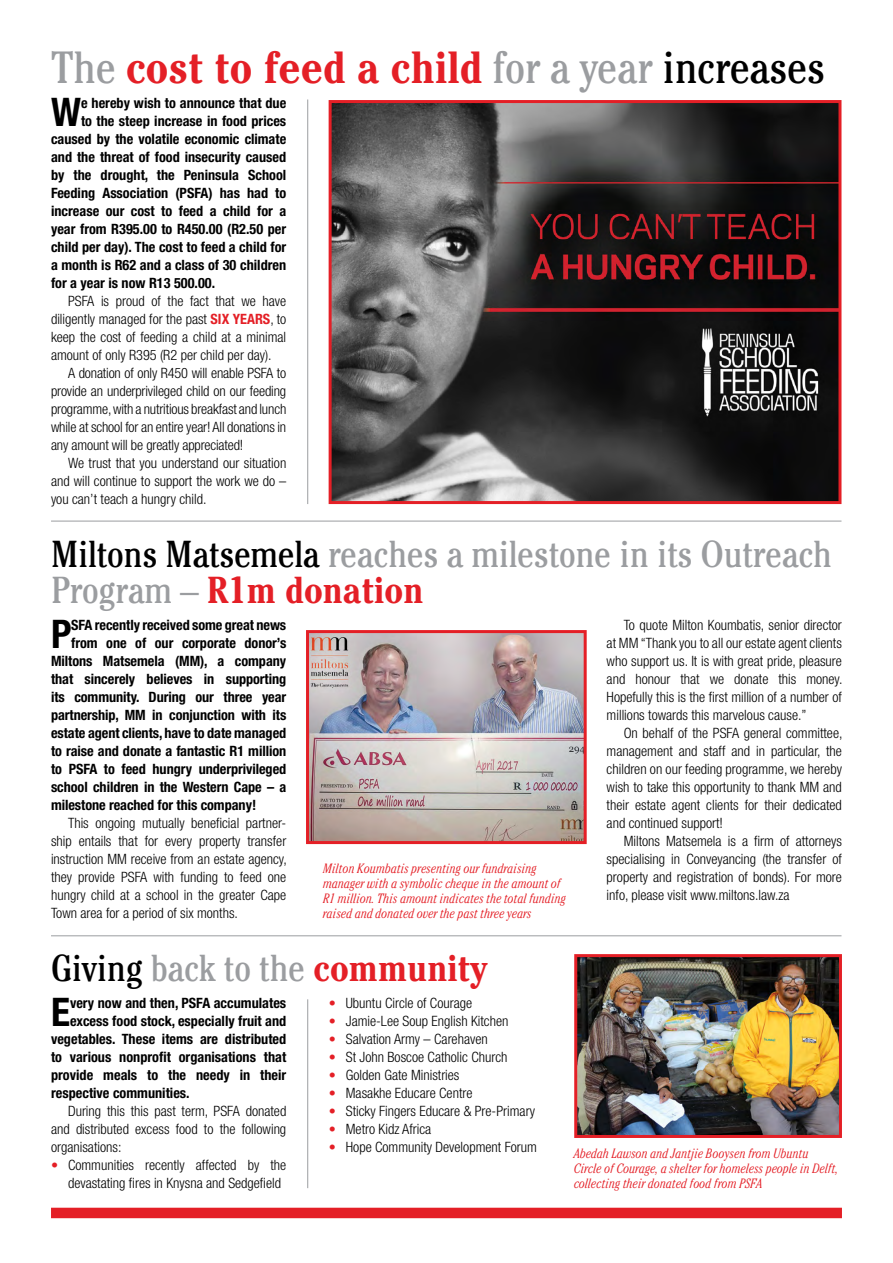
<style>
.page{position:relative;width:893px;height:1263px;background:#fff}
.page>*{position:absolute;margin:0;border:0;box-sizing:border-box;transform-origin:0 0}
.t1{font:700 condensed 45px "Cheltenham Std";color:#e41f26}
.t2{font:700 condensed 39.45px "Helvetica Neue LT Std";color:#000}
.t3{font:condensed 37.5px/36px "Cheltenham Std";color:#9b9da0}
.t4{font:300 condensed 14.25px/18px "Helvetica Neue LT Std";color:#000;text-align:justify}
.t5{font:700 condensed 14.25px "Helvetica Neue LT Std";color:#000}
.t6{font:italic 300 condensed 13.5px/15px "Cheltenham Std";color:#e41f26}
.s1{font-weight:400;color:#9b9da0}
.s2{font-weight:400;color:#000}
.s3{font-weight:700;color:#e41f26}
.s4{color:#000}
.s5{font-family:"Cheltenham Std";font-weight:700;color:#e41f26}
</style>
<div class="page">
<div style="left:51px;top:1208px;width:791px;height:10px;background:#e41f26"></div>
<hr style="left:307px;top:99px;width:1px;height:405px;background:#9b9da0">
<hr style="left:307px;top:999px;width:1px;height:189px;background:#9b9da0">
<img style="left:310px;top:634px;width:273px;height:206px">
<div style="left:306px;top:630px;width:281px;height:214px;border:3px solid #e41f26"></div>
<img style="left:578px;top:958px;width:260px;height:176px">
<div style="left:574px;top:954px;width:268px;height:184px;border:3px solid #e41f26"></div>
<hr style="left:51px;top:521px;width:790px;height:1px;background:#9b9da0">
<hr style="left:51px;top:935px;width:790px;height:1px;background:#9b9da0">
<img style="left:333px;top:104px;width:504px;height:396px">
<div style="left:329px;top:100px;width:512px;height:404px;border:3px solid #e41f26"></div>
<h1 class="t1" style="left:51px;top:40px;width:775px"><span class="s1">The</span> cost to feed a child <span class="s1">for a year</span> <span class="s2">increases</span></h1>
<h2 class="t2" style="left:51px;top:88px;width:31px">W</h2>
<p class="t5" style="left:81px;top:94px;width:207px">e hereby wish to announce that due</p>
<p class="t5" style="left:81px;top:112px;width:207px">to the steep increase in food prices</p>
<p class="t5" style="left:51px;top:130px;width:237px">caused by the volatile economic climate</p>
<p class="t5" style="left:51px;top:148px;width:237px">and the threat of food insecurity caused</p>
<p class="t5" style="left:51px;top:166px;width:237px">by the drought, the Peninsula School</p>
<p class="t5" style="left:51px;top:184px;width:237px">Feeding Association (PSFA) has had to</p>
<p class="t5" style="left:51px;top:202px;width:237px">increase our cost to feed a child for a</p>
<p class="t5" style="left:51px;top:220px;width:237px">year from R395.00 to R450.00 (R2.50 per</p>
<p class="t5" style="left:51px;top:238px;width:237px">child per day). The cost to feed a child for</p>
<p class="t5" style="left:51px;top:256px;width:237px">a month is R62 and a class of 30 children</p>
<p class="t5" style="left:51px;top:274px;width:166px">for a year is now R13 500.00.</p>
<p class="t4" style="left:51px;top:292px;width:237px;text-indent:17px">PSFA is proud of the fact that we have diligently managed for the past <span class="s3">SIX YEARS</span>, to keep the cost of feeding a child at a minimal amount of only R395 (R2 per child per day).</p>
<p class="t4" style="left:51px;top:364px;width:237px;text-indent:17px">A donation of only R450 will enable PSFA to provide an underprivileged child on our feeding programme, with a nutritious breakfast and lunch while at school for an entire year! All donations in any amount will be greatly appreciated!</p>
<p class="t4" style="left:51px;top:454px;width:237px;text-indent:17px">We trust that you understand our situation and will continue to support the work we do – you can’t teach a hungry child.</p>
<h3 class="t3" style="left:51px;top:535px;width:782px"><span class="s4">Miltons Matsemela</span> reaches a milestone in its Outreach<br>Program – <span class="s3">R1m donation</span></h3>
<h2 class="t2" style="left:51px;top:610px;width:22px">P</h2>
<p class="t5" style="left:71px;top:616px;width:216px">SFA recently received some great news</p>
<p class="t4" style="left:607px;top:616px;width:237px;text-indent:17px">To quote Milton Koumbatis, senior director at MM “Thank you to all our estate agent clients who support us. It is with great pride, pleasure and honour that we donate this money.<br>Hopefully this is the first million of a number of millions towards this marvelous cause.”</p>
<p class="t4" style="left:607px;top:724px;width:237px;text-indent:17px">On behalf of the PSFA general committee, management and staff and in particular, the children on our feeding programme, we hereby wish to take this opportunity to thank MM and their estate agent clients for their dedicated and continued support!</p>
<p class="t4" style="left:607px;top:832px;width:237px;text-indent:17px">Miltons Matsemela is a firm of attorneys specialising in Conveyancing (the transfer of property and registration of bonds). For more info, please visit www.miltons.law.za</p>
<p class="t5" style="left:71px;top:634px;width:217px">from one of our corporate donor’s</p>
<p class="t5" style="left:51px;top:652px;width:237px">Miltons Matsemela (MM), a company</p>
<p class="t5" style="left:51px;top:670px;width:237px">that sincerely believes in supporting</p>
<p class="t5" style="left:51px;top:688px;width:237px">its community. During our three year</p>
<p class="t5" style="left:51px;top:706px;width:237px">partnership, MM in conjunction with its</p>
<p class="t5" style="left:51px;top:724px;width:237px">estate agent clients, have to date managed</p>
<p class="t5" style="left:51px;top:742px;width:237px">to raise and donate a fantastic R1 million</p>
<p class="t5" style="left:51px;top:760px;width:237px">to PSFA to feed hungry underprivileged</p>
<p class="t5" style="left:51px;top:778px;width:237px">school children in the Western Cape – a</p>
<p class="t5" style="left:51px;top:796px;width:207px">milestone reached for this company!</p>
<p class="t4" style="left:51px;top:814px;width:237px;text-indent:17px">This ongoing mutually beneficial partner&shy;ship entails that for every property transfer instruction MM receive from an estate agency, they provide PSFA with funding to feed one hungry child at a school in the greater Cape Town area for a period of six months.</p>
<p class="t6" style="left:323px;top:861px;width:244px">Milton Koumbatis presenting our fundraising manager with a symbolic cheque in the amount of R1 million. This amount indicates the total funding raised and donated over the past three years</p>
<h3 class="t3" style="left:51px;top:949px;width:438px"><span class="s4">Giving</span> back to the <span class="s3">community</span></h3>
<h2 class="t2" style="left:51px;top:988px;width:20px">E</h2>
<p class="t5" style="left:70px;top:994px;width:218px">very now and then, PSFA accumulates</p>
<p class="t4" style="left:329px;top:994px;width:145px"><span class="s5">•</span> Ubuntu Circle of Courage</p>
<p class="t4" style="left:329px;top:1012px;width:181px"><span class="s5">•</span> Jamie-Lee Soup English Kitchen</p>
<p class="t4" style="left:329px;top:1030px;width:160px"><span class="s5">•</span> Salvation Army – Carehaven</p>
<p class="t4" style="left:329px;top:1048px;width:180px"><span class="s5">•</span> St John Boscoe Catholic Church</p>
<p class="t4" style="left:329px;top:1066px;width:132px"><span class="s5">•</span> Golden Gate Ministries</p>
<p class="t4" style="left:329px;top:1084px;width:145px"><span class="s5">•</span> Masakhe Educare Centre</p>
<p class="t4" style="left:329px;top:1102px;width:208px"><span class="s5">•</span> Sticky Fingers Educare &amp; Pre-Primary</p>
<p class="t4" style="left:329px;top:1120px;width:104px"><span class="s5">•</span> Metro Kidz Africa</p>
<p class="t4" style="left:329px;top:1138px;width:210px"><span class="s5">•</span> Hope Community Development Forum</p>
<p class="t5" style="left:70px;top:1012px;width:218px">excess food stock, especially fruit and</p>
<p class="t5" style="left:51px;top:1030px;width:237px">vegetables. These items are distributed</p>
<p class="t5" style="left:51px;top:1048px;width:237px">to various nonprofit organisations that</p>
<p class="t5" style="left:51px;top:1066px;width:237px">provide meals to the needy in their</p>
<p class="t5" style="left:51px;top:1084px;width:140px">respective communities.</p>
<p class="t4" style="left:51px;top:1102px;width:237px;text-indent:17px">During this this past term, PSFA donated and distributed excess food to the following organisations:</p>
<p class="t4" style="left:68px;top:1156px;width:220px;text-indent:-17px"><span class="s5">•</span> Communities recently affected by the devastating fires in Knysna and Sedgefield</p>
<p class="t6" style="left:574px;top:1146px;width:266px">Abedah Lawson and Jantjie Booysen from Ubuntu<br>Circle of Courage, a shelter for homeless people in Delft, collecting their donated food from PSFA</p>
</div>
